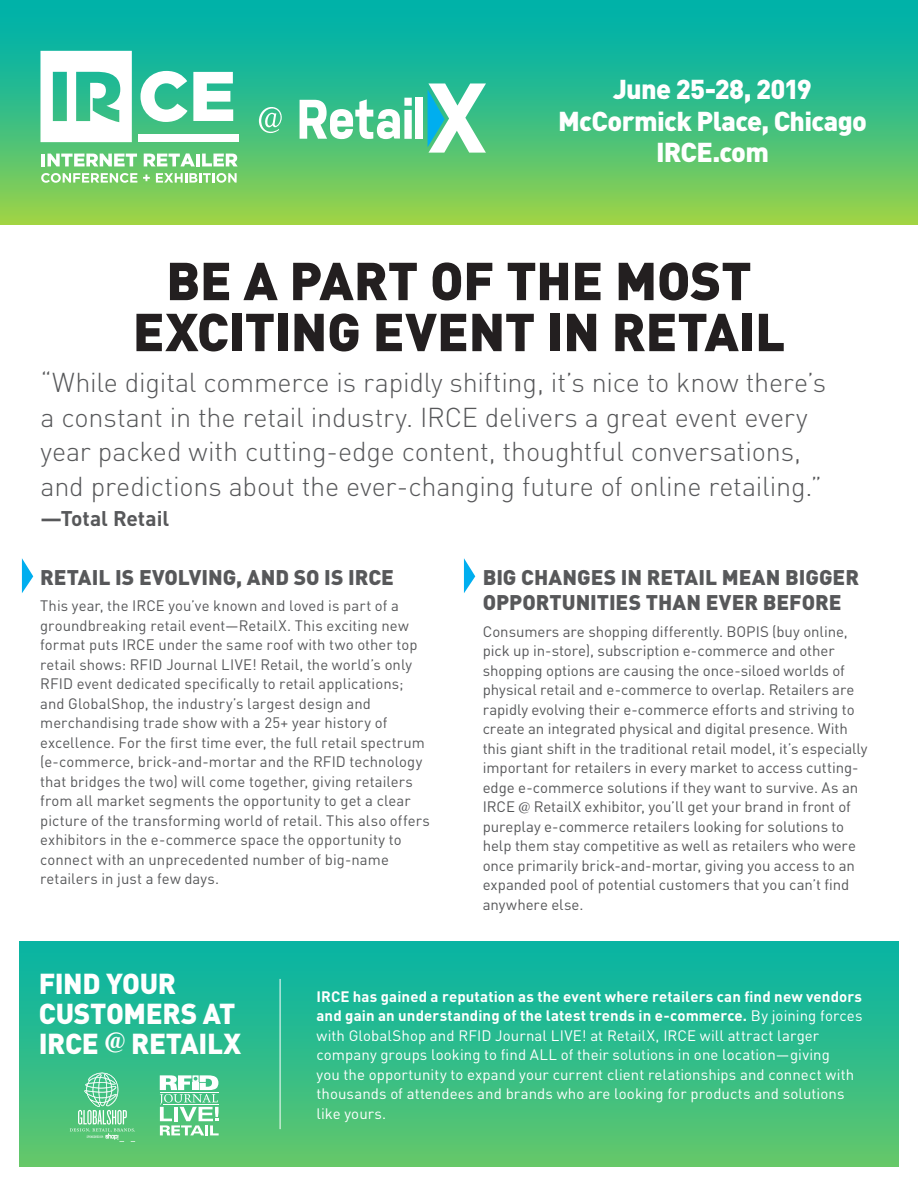
<style>
.page{position:relative;width:918px;height:1188px;background:#fff}
.page>*{position:absolute;margin:0;border:0;box-sizing:border-box;transform-origin:0 0}
.Headline{font:900 52.5px/51px "DIN";letter-spacing:-.01em;color:#231f20;text-align:center}
.Sub-headline{font:900 28.5px/30px "DIN";letter-spacing:-.015em;color:#fff}
.t1{font:300 27px/34.5px "DIN";letter-spacing:-.01em;color:#57585a}
.Body{font:900 27px "DIN";letter-spacing:-.025em;color:#fff}
.Sub-headline-2{font:900 21px/25.2px "DIN";color:#57585a}
.Quote-Person{font:700 21px "DIN";color:#57585a}
.Body-2{font:15px/19.5px "DIN";color:#57585a}
.Body-3{font:15px/19.5px "DIN";letter-spacing:.005em;color:#fff}
.s1{font-family:"Filosofia OT";font-size:16.5px}
.s2{font-family:"Filosofia OT";font-weight:700;font-size:30px}
.s3{font-weight:700}
</style>
<div class="page">
<div style="left:19px;top:942px;width:880px;height:225px;background:linear-gradient(to bottom,#02b2a7,#62c76b)"></div>
<div style="left:0;top:0;width:918px;height:224px;background:linear-gradient(to bottom,#00adb5,#92d14e)"></div>
<svg style="left:22px;top:558px;width:11px;height:35px"></svg>
<svg style="left:464px;top:558px;width:11px;height:35px"></svg>
<hr style="left:280px;top:979px;width:1px;height:150px;background:#fff">
<svg style="left:428px;top:83px;width:58px;height:70px"></svg>
<svg style="left:299px;top:98px;width:113px;height:42px"></svg>
<div style="left:416px;top:98px;width:7px;height:41px;background:#fff"></div>
<svg style="left:379px;top:79px;width:28px;height:4px"></svg>
<svg style="left:259px;top:107px;width:23px;height:26px"></svg>
<svg style="left:40px;top:51px;width:92px;height:91px"></svg>
<svg style="left:141px;top:71px;width:92px;height:51px"></svg>
<div style="left:138px;top:135px;width:100px;height:7px;background:#fff"></div>
<svg style="left:42px;top:154px;width:95px;height:12px"></svg>
<svg style="left:144px;top:153px;width:51px;height:13px"></svg>
<hr style="left:196px;top:154px;width:4px;height:12px;background:#fff">
<svg style="left:202px;top:154px;width:36px;height:12px"></svg>
<svg style="left:41px;top:173px;width:96px;height:10px"></svg>
<svg style="left:143px;top:175px;width:7px;height:6px"></svg>
<svg style="left:156px;top:173px;width:81px;height:10px"></svg>
<svg style="left:160px;top:1075px;width:59px;height:60px"></svg>
<svg style="left:70px;top:1073px;width:65px;height:67px;background:#69cc93"></svg>
<p class="Body" style="left:613px;top:71px;width:200px">June 25-28, 2019</p>
<p class="Body" style="left:558px;top:103px;width:310px">McCormick Place, Chicago</p>
<p class="Body" style="left:656px;top:134px;width:114px">IRCE.com</p>
<p class="Headline" style="left:133px;top:253px;width:654px">BE A PART OF THE MOST<br>EXCITING EVENT IN RETAIL</p>
<p class="t1" style="left:40px;top:365px;width:787px">“While digital commerce is rapidly shifting, it’s nice to know there’s a constant in the retail industry. IRCE delivers a great event every year packed with cutting-edge content, thoughtful conversations, and predictions about the ever-changing future of online retailing.”</p>
<p class="Quote-Person" style="left:40px;top:505px;width:130px">—Total Retail</p>
<p class="Sub-headline-2" style="left:40px;top:564px;width:355px">RETAIL IS EVOLVING, AND SO IS IRCE</p>
<p class="Body-2" style="left:40px;top:596px;width:391px">This year, the IRCE you’ve known and loved is part of a groundbreaking retail event—RetailX. This exciting new format puts IRCE under the same roof with two other top retail shows: RFID Journal LIVE! Retail, the world’s only RFID event dedicated specifically to retail applications; and GlobalShop, the industry’s largest design and merchandising trade show with a 25+ year history of excellence. For the first time ever, the full retail spectrum (e-commerce, brick-and-mortar and the RFID technology that bridges the two) will come together, giving retailers from all market segments the opportunity to get a clear picture of the transforming world of retail. This also offers exhibitors in the e-commerce space the opportunity to connect with an unprecedented number of big-name retailers in just a few days.</p>
<p class="Sub-headline-2" style="left:483px;top:564px;width:378px">BIG CHANGES IN RETAIL MEAN BIGGER<br>OPPORTUNITIES THAN EVER BEFORE</p>
<p class="Body-2" style="left:483px;top:621px;width:386px">Consumers are shopping differently. BOPIS (buy online, pick up in-store), subscription e-commerce and other shopping options are causing the once-siloed worlds of physical retail and e-commerce to overlap. Retailers are rapidly evolving their e-commerce efforts and striving to create an integrated physical and digital presence. With this giant shift in the traditional retail model, it’s especially important for retailers in every market to access cutting&shy;edge e-commerce solutions if they want to survive. As an IRCE <span class="s1">@</span> RetailX exhibitor, you’ll get your brand in front of pureplay e-commerce retailers looking for solutions to help them stay competitive as well as retailers who were once primarily brick-and-mortar, giving you access to an expanded pool of potential customers that you can’t find anywhere else.</p>
<p class="Sub-headline" style="left:39px;top:967px;width:204px">FIND YOUR<br>CUSTOMERS AT<br>IRCE <span class="s2">@</span> RETAILX</p>
<p class="Body-3" style="left:316px;top:987px;width:548px"><span class="s3">IRCE has gained a reputation as the event where retailers can find new vendors and gain an understanding of the latest trends in e-commerce.</span> By joining forces with GlobalShop and RFID Journal LIVE! at RetailX, IRCE will attract larger company groups looking to find ALL of their solutions in one location—giving<br>you the opportunity to expand your current client relationships and connect with thousands of attendees and brands who are looking for products and solutions like yours.</p>
</div>
